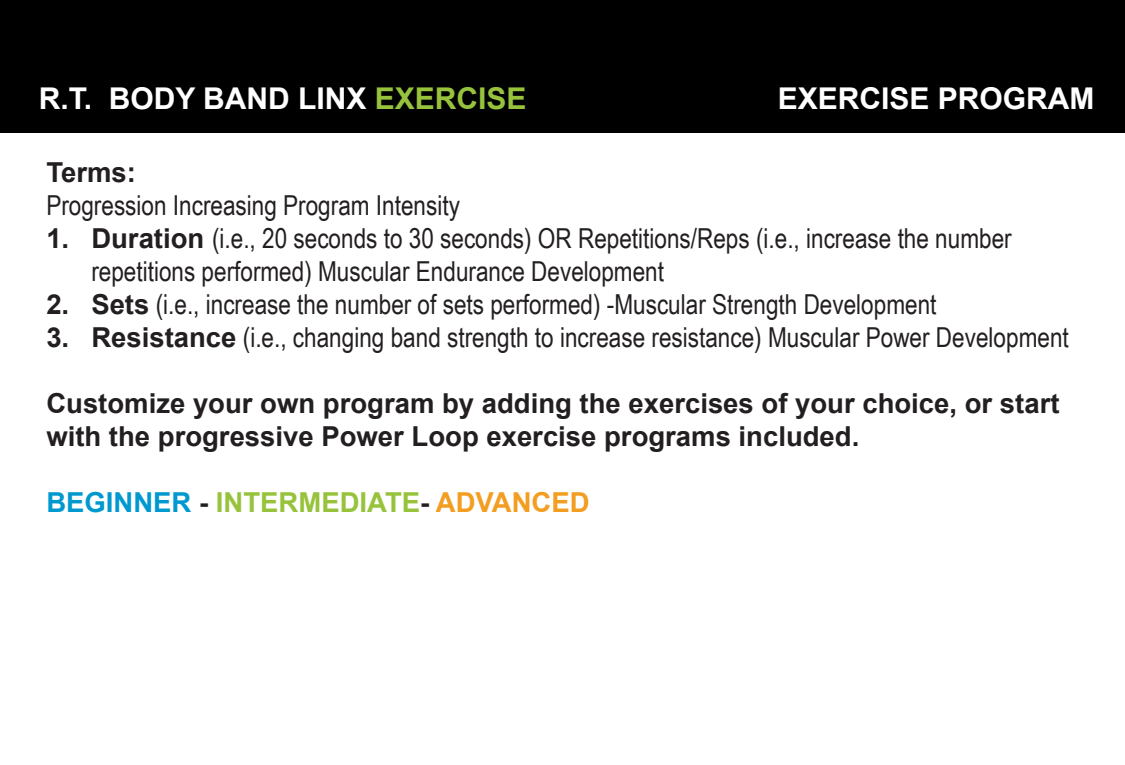
<style>
.page{position:relative;width:1125px;height:765px;background:#fff}
.page>*{position:absolute;margin:0;border:0;box-sizing:border-box;transform-origin:0 0}
.t1{font:700 30px "Arial";color:#fff}
.t2{font:27.5px/33px "Arial Narrow";color:#231f20}
.t3{font:700 27.5px/33px "Arial";color:#231f20}
.t4{font:700 27.5px "Arial";color:#97c33c}
.s1{color:#97c33c}
.s2{font-family:"Arial";font-weight:700}
.s3{color:#0099cf}
.s4{color:#231f20}
.s5{color:#f39d21}
</style>
<div class="page">
<div style="left:0;top:0;width:1125px;height:132px;background:#000"></div>
<p class="t1" style="left:39px;top:77px;width:489px">R.T. BODY BAND LINX <span class="s1">EXERCISE</span></p>
<p class="t1" style="left:778px;top:77px;width:318px">EXERCISE PROGRAM</p>
<p class="t3" style="left:46px;top:156px;width:91px">Terms:</p>
<p class="t2" style="left:46px;top:188px;width:415px">Progression Increasing Program Intensity</p>
<p class="t2" style="left:91px;top:221px;width:922px;text-indent:-45px"><span class="s2">1. Duration</span> (i.e., 20 seconds to 30 seconds) OR Repetitions/Reps (i.e., increase the number repetitions performed) Muscular Endurance Development</p>
<p class="t2" style="left:46px;top:287px;width:892px"><span class="s2">2. Sets</span> (i.e., increase the number of sets performed) -Muscular Strength Development</p>
<p class="t2" style="left:46px;top:320px;width:1024px"><span class="s2">3. Resistance</span> (i.e., changing band strength to increase resistance) Muscular Power Development</p>
<p class="t3" style="left:46px;top:387px;width:1015px">Customize your own program by adding the exercises of your choice, or start with the progressive Power Loop exercise programs included.</p>
<p class="t4" style="left:46px;top:483px;width:545px"><span class="s3">BEGINNER</span> <span class="s4">-</span> INTERMEDIATE<span class="s4">-</span> <span class="s5">ADVANCED</span></p>
</div>
